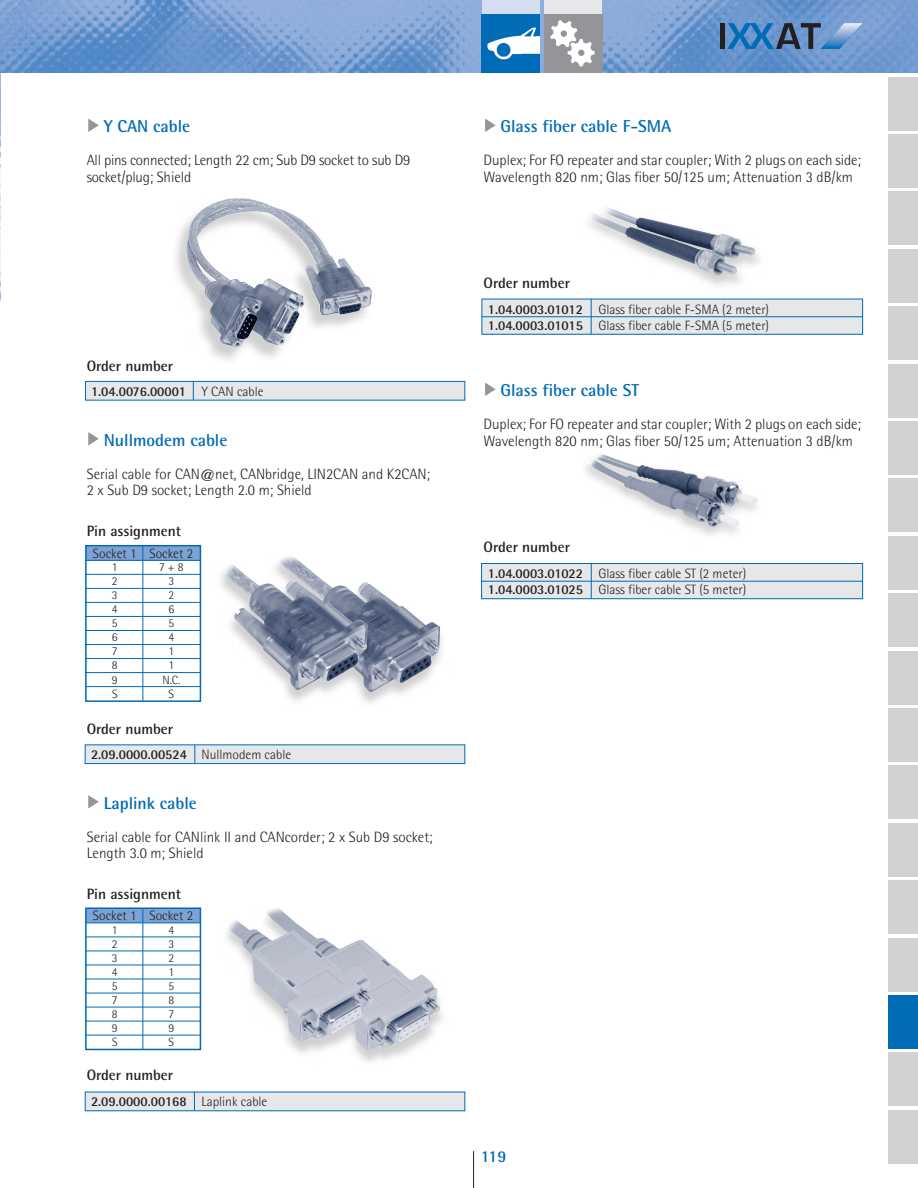
<style>
.page{position:relative;width:918px;height:1188px;background:#fff}
.page>*{position:absolute;margin:0;border:0;box-sizing:border-box;transform-origin:0 0}
.t1{font:700 17.25px "Rotis Semi Sans";color:#006bb6}
.t2{font:700 16.5px "Rotis Semi Sans";color:#006bb6}
.t3{font:300 15px/16.5px "Rotis Semi Sans";color:#231f20}
.t4{font:700 15px "Rotis Semi Sans";color:#231f20}
.t5{font:300 13.5px/16.5px "Rotis Semi Sans";color:#231f20}
.t6{font:700 13.5px "Rotis Semi Sans";color:#231f20}
.t7{font:300 12px "Rotis Semi Sans";color:#231f20}
.s1{font-weight:300}
.s2{font-weight:700}
</style>
<div class="page">
<img style="left:585px;top:454px;width:174px;height:73px">
<img style="left:586px;top:206px;width:171px;height:70px">
<div style="left:482px;top:564px;width:381px;height:35px;background:#e6e7e9"></div>
<div style="left:481px;top:563px;width:382px;height:36px;border:1px solid #006bb6"></div>
<hr style="left:591px;top:564px;width:1px;height:34px;background:#006bb6">
<hr style="left:481px;top:581px;width:381px;height:1px;background:#006bb6">
<div style="left:85px;top:1092px;width:380px;height:19px;background:#e6e7e9"></div>
<svg style="left:194px;top:1092px;width:1px;height:19px"></svg>
<img style="left:0;top:72px;width:1px;height:230px">
<svg style="left:0;top:0;width:918px;height:72px;background:#759dd1"></svg>
<hr style="left:473px;top:1151px;width:1px;height:37px;background:#231f20">
<div style="left:720px;top:23px;width:5px;height:26px;background:#231f20"></div>
<svg style="left:727px;top:23px;width:136px;height:26px;background:#5482b4"></svg>
<div style="left:888px;top:77px;width:30px;height:53px;background:#d1d2d4"></div>
<div style="left:888px;top:134px;width:30px;height:53px;background:#d1d2d4"></div>
<div style="left:888px;top:192px;width:30px;height:53px;background:#d1d2d4"></div>
<div style="left:888px;top:249px;width:30px;height:53px;background:#d1d2d4"></div>
<div style="left:888px;top:307px;width:30px;height:53px;background:#d1d2d4"></div>
<div style="left:888px;top:364px;width:30px;height:53px;background:#d1d2d4"></div>
<div style="left:888px;top:421px;width:30px;height:53px;background:#d1d2d4"></div>
<div style="left:888px;top:479px;width:30px;height:53px;background:#d1d2d4"></div>
<div style="left:888px;top:536px;width:30px;height:53px;background:#d1d2d4"></div>
<div style="left:888px;top:594px;width:30px;height:53px;background:#d1d2d4"></div>
<div style="left:888px;top:651px;width:30px;height:53px;background:#d1d2d4"></div>
<div style="left:888px;top:708px;width:30px;height:53px;background:#d1d2d4"></div>
<div style="left:888px;top:766px;width:30px;height:53px;background:#d1d2d4"></div>
<div style="left:888px;top:823px;width:30px;height:53px;background:#d1d2d4"></div>
<div style="left:888px;top:881px;width:30px;height:53px;background:#d1d2d4"></div>
<div style="left:888px;top:938px;width:30px;height:53px;background:#d1d2d4"></div>
<div style="left:888px;top:995px;width:30px;height:54px;background:#006bb6"></div>
<div style="left:888px;top:1053px;width:30px;height:53px;background:#d1d2d4"></div>
<div style="left:888px;top:1110px;width:30px;height:53px;background:#d1d2d4"></div>
<div style="left:482px;top:0;width:58px;height:58px;background:#d4def0"></div>
<div style="left:544px;top:0;width:58px;height:56px;background:#e6e7e9"></div>
<img style="left:482px;top:15px;width:58px;height:57px">
<img style="left:544px;top:15px;width:58px;height:57px">
<div style="left:482px;top:299px;width:381px;height:35px;background:#e6e7e9"></div>
<hr style="left:591px;top:299px;width:1px;height:35px;background:#006bb6">
<div style="left:86px;top:546px;width:115px;height:14px;background:#7da2d4"></div>
<div style="left:85px;top:745px;width:380px;height:19px;background:#e6e7e9"></div>
<div style="left:85px;top:745px;width:380px;height:19px;border:1px solid #006bb6"></div>
<svg style="left:195px;top:745px;width:1px;height:18px"></svg>
<div style="left:86px;top:381px;width:379px;height:19px;background:#e6e7e9"></div>
<div style="left:85px;top:381px;width:380px;height:19px;border:1px solid #006bb6"></div>
<svg style="left:193px;top:381px;width:1px;height:19px"></svg>
<img style="left:186px;top:198px;width:186px;height:150px">
<svg style="left:88px;top:795px;width:11px;height:13px"></svg>
<svg style="left:88px;top:432px;width:11px;height:14px"></svg>
<svg style="left:88px;top:119px;width:11px;height:13px"></svg>
<img style="left:226px;top:555px;width:214px;height:138px">
<img style="left:227px;top:908px;width:214px;height:142px">
<div style="left:85px;top:545px;width:116px;height:157px;border:2px solid #006bb6"></div>
<hr style="left:85px;top:560px;width:116px;height:1px;background:#006bb6">
<hr style="left:85px;top:574px;width:116px;height:1px;background:#006bb6">
<hr style="left:85px;top:588px;width:116px;height:1px;background:#006bb6">
<hr style="left:85px;top:602px;width:116px;height:1px;background:#006bb6">
<hr style="left:85px;top:616px;width:116px;height:1px;background:#006bb6">
<hr style="left:85px;top:630px;width:116px;height:1px;background:#006bb6">
<hr style="left:85px;top:644px;width:116px;height:1px;background:#006bb6">
<hr style="left:85px;top:658px;width:116px;height:1px;background:#006bb6">
<hr style="left:85px;top:672px;width:116px;height:1px;background:#006bb6">
<hr style="left:85px;top:686px;width:116px;height:1px;background:#006bb6">
<hr style="left:143px;top:546px;width:1px;height:155px;background:#006bb6">
<div style="left:86px;top:909px;width:115px;height:14px;background:#7da2d4"></div>
<div style="left:85px;top:908px;width:116px;height:142px;border:2px solid #006bb6"></div>
<hr style="left:85px;top:923px;width:116px;height:1px;background:#006bb6">
<hr style="left:85px;top:937px;width:116px;height:1px;background:#006bb6">
<hr style="left:85px;top:951px;width:116px;height:1px;background:#006bb6">
<hr style="left:85px;top:965px;width:116px;height:1px;background:#006bb6">
<hr style="left:85px;top:979px;width:116px;height:1px;background:#006bb6">
<hr style="left:85px;top:993px;width:116px;height:1px;background:#006bb6">
<hr style="left:85px;top:1007px;width:116px;height:1px;background:#006bb6">
<hr style="left:85px;top:1021px;width:116px;height:1px;background:#006bb6">
<hr style="left:85px;top:1035px;width:116px;height:1px;background:#006bb6">
<hr style="left:143px;top:909px;width:1px;height:140px;background:#006bb6">
<svg style="left:485px;top:383px;width:11px;height:13px"></svg>
<svg style="left:485px;top:119px;width:11px;height:13px"></svg>
<hr style="left:482px;top:316px;width:380px;height:1px;background:#006bb6">
<p class="t1" style="left:104px;top:120px;width:88px">Y CAN cable</p>
<p class="t3" style="left:87px;top:153px;width:325px">All pins connected; Length 22 cm; Sub D9 socket to sub D9 socket/plug; Shield</p>
<p class="t4" style="left:87px;top:360px;width:88px">Order number</p>
<p class="t6" style="left:91px;top:387px;width:174px">1.04.0076.00001 <span class="s1">Y CAN cable</span></p>
<p class="t1" style="left:104px;top:434px;width:125px">Nullmodem cable</p>
<p class="t3" style="left:87px;top:467px;width:345px">Serial cable for CAN@net, CANbridge, LIN2CAN and K2CAN;<br>2 x Sub D9 socket; Length 2.0 m; Shield</p>
<p class="t4" style="left:87px;top:525px;width:96px">Pin assignment</p>
<p class="t5" style="left:93px;top:546px;width:102px">Socket 1 Socket 2</p>
<p class="t7" style="left:112px;top:563px;width:7px">1</p>
<p class="t7" style="left:159px;top:563px;width:26px">7+8</p>
<p class="t7" style="left:112px;top:577px;width:7px">2</p>
<p class="t7" style="left:169px;top:577px;width:7px">3</p>
<p class="t7" style="left:112px;top:591px;width:7px">3</p>
<p class="t7" style="left:169px;top:591px;width:7px">2</p>
<p class="t7" style="left:112px;top:605px;width:7px">4</p>
<p class="t7" style="left:169px;top:605px;width:7px">6</p>
<p class="t7" style="left:112px;top:619px;width:7px">5</p>
<p class="t7" style="left:169px;top:619px;width:7px">5</p>
<p class="t7" style="left:112px;top:633px;width:7px">6</p>
<p class="t7" style="left:169px;top:633px;width:7px">4</p>
<p class="t7" style="left:112px;top:647px;width:7px">7</p>
<p class="t7" style="left:169px;top:647px;width:7px">1</p>
<p class="t7" style="left:112px;top:661px;width:7px">8</p>
<p class="t7" style="left:169px;top:661px;width:7px">1</p>
<p class="t7" style="left:112px;top:675px;width:7px">9</p>
<p class="t7" style="left:162px;top:675px;width:19px">N.C.</p>
<p class="t7" style="left:112px;top:689px;width:7px">S</p>
<p class="t7" style="left:169px;top:689px;width:7px">S</p>
<p class="t4" style="left:87px;top:723px;width:88px">Order number</p>
<p class="t6" style="left:91px;top:750px;width:202px">2.09.0000.00524 <span class="s1">Nullmodem cable</span></p>
<p class="t1" style="left:104px;top:797px;width:95px">Laplink cable</p>
<p class="t3" style="left:87px;top:830px;width:348px">Serial cable for CANlink II and CANcorder; 2 x Sub D9 socket;<br>Length 3.0 m; Shield</p>
<p class="t4" style="left:87px;top:888px;width:96px">Pin assignment</p>
<p class="t5" style="left:93px;top:909px;width:102px">Socket 1 Socket 2</p>
<p class="t7" style="left:112px;top:926px;width:7px">1</p>
<p class="t7" style="left:169px;top:926px;width:7px">4</p>
<p class="t7" style="left:112px;top:940px;width:7px">2</p>
<p class="t7" style="left:169px;top:940px;width:7px">3</p>
<p class="t7" style="left:112px;top:954px;width:7px">3</p>
<p class="t7" style="left:169px;top:954px;width:7px">2</p>
<p class="t7" style="left:112px;top:968px;width:7px">4</p>
<p class="t7" style="left:169px;top:968px;width:7px">1</p>
<p class="t7" style="left:112px;top:982px;width:7px">5</p>
<p class="t7" style="left:169px;top:982px;width:7px">5</p>
<p class="t7" style="left:112px;top:996px;width:7px">7</p>
<p class="t7" style="left:169px;top:996px;width:7px">8</p>
<p class="t7" style="left:112px;top:1010px;width:7px">8</p>
<p class="t7" style="left:169px;top:1010px;width:7px">7</p>
<p class="t7" style="left:112px;top:1024px;width:7px">9</p>
<p class="t7" style="left:169px;top:1024px;width:7px">9</p>
<p class="t7" style="left:112px;top:1038px;width:7px">S</p>
<p class="t7" style="left:169px;top:1038px;width:7px">S</p>
<p class="t4" style="left:87px;top:1070px;width:88px">Order number</p>
<p class="t6" style="left:91px;top:1096px;width:178px">2.09.0000.00168 <span class="s1">Laplink cable</span></p>
<p class="t1" style="left:501px;top:120px;width:172px">Glass fiber cable F-SMA</p>
<p class="t3" style="left:484px;top:153px;width:379px">Duplex; For FO repeater and star coupler; With 2 plugs on each side;<br>Wavelength 820 nm; Glas fiber 50/125 um; Attenuation 3 dB/km</p>
<p class="t4" style="left:484px;top:278px;width:88px">Order number</p>
<p class="t5" style="left:488px;top:302px;width:283px"><span class="s2">1.04.0003.01012</span> Glass fiber cable F-SMA (2 meter)<br><span class="s2">1.04.0003.01015</span> Glass fiber cable F-SMA (5 meter)</p>
<p class="t1" style="left:501px;top:384px;width:140px">Glass fiber cable ST</p>
<p class="t3" style="left:484px;top:417px;width:379px">Duplex; For FO repeater and star coupler; With 2 plugs on each side;<br>Wavelength 820 nm; Glas fiber 50/125 um; Attenuation 3 dB/km</p>
<p class="t4" style="left:484px;top:542px;width:88px">Order number</p>
<p class="t5" style="left:488px;top:566px;width:260px"><span class="s2">1.04.0003.01022</span> Glass fiber cable ST (2 meter)<br><span class="s2">1.04.0003.01025</span> Glass fiber cable ST (5 meter)</p>
<p class="t2" style="left:481px;top:1150px;width:27px">119</p>
</div>
